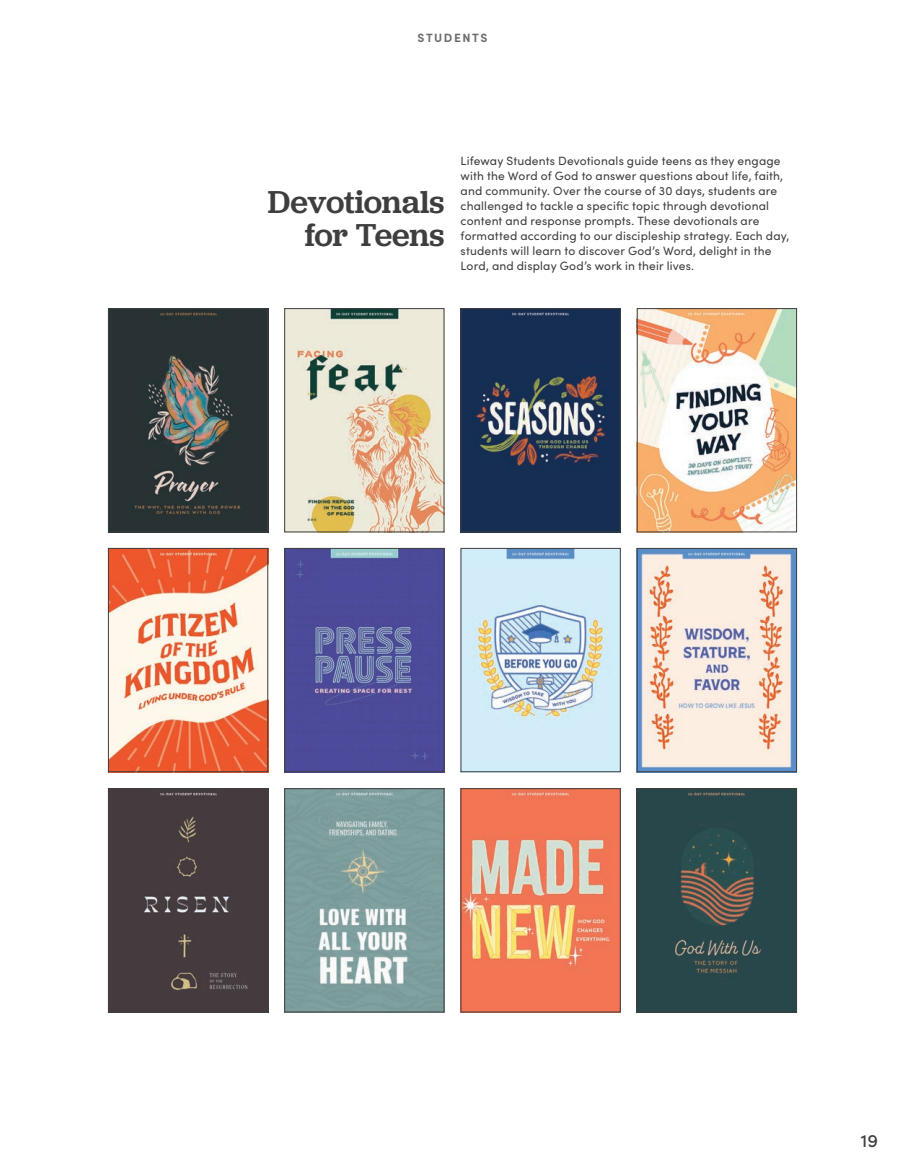
<style>
.page{position:relative;width:905px;height:1175px;background:#fff}
.page>*{position:absolute;margin:0;border:0;box-sizing:border-box;transform-origin:0 0}
.t1{font:500 33px/33px "Jubilat";letter-spacing:-.01em;color:#3e3e3f;text-align:right}
.t2{font:500 18px "Sofia Pro";color:#3e3e3f}
.t3{font:12px/15px "Sofia Pro";letter-spacing:.015em;color:#3e3e3f}
.t4{font:700 12px "Sofia Pro";letter-spacing:.125em;color:#6c6d70}
</style>
<div class="page">
<img style="left:462px;top:310px;width:156px;height:220px">
<div style="left:460px;top:308px;width:160px;height:224px;border:1px solid #3e3e3f"></div>
<img style="left:110px;top:310px;width:156px;height:220px">
<div style="left:108px;top:308px;width:160px;height:224px;border:1px solid #3e3e3f"></div>
<div style="left:110px;top:790px;width:156px;height:220px;background:#453b3f"></div>
<div style="left:108px;top:788px;width:160px;height:224px;border:1px solid #3e3e3f"></div>
<img style="left:286px;top:550px;width:156px;height:220px">
<div style="left:284px;top:548px;width:160px;height:224px;border:1px solid #3e3e3f"></div>
<img style="left:110px;top:550px;width:156px;height:220px">
<div style="left:108px;top:548px;width:160px;height:224px;border:1px solid #3e3e3f"></div>
<img style="left:639px;top:310px;width:156px;height:220px">
<div style="left:637px;top:308px;width:160px;height:224px;border:1px solid #3e3e3f"></div>
<img style="left:286px;top:310px;width:156px;height:220px">
<div style="left:284px;top:308px;width:160px;height:224px;border:1px solid #3e3e3f"></div>
<img style="left:639px;top:790px;width:155px;height:220px">
<div style="left:637px;top:788px;width:159px;height:224px;border:1px solid #3e3e3f"></div>
<img style="left:462px;top:550px;width:156px;height:220px">
<div style="left:460px;top:548px;width:160px;height:224px;border:1px solid #3e3e3f"></div>
<img style="left:639px;top:550px;width:156px;height:220px">
<div style="left:637px;top:548px;width:160px;height:224px;border:1px solid #3e3e3f"></div>
<img style="left:286px;top:790px;width:156px;height:220px">
<div style="left:284px;top:788px;width:160px;height:224px;border:1px solid #3e3e3f"></div>
<img style="left:462px;top:790px;width:156px;height:220px">
<p class="t4" style="left:417px;top:29px;width:71px">STUDENTS</p>
<h1 class="t1" style="left:268px;top:184px;width:178px">Devotionals for Teens</h1>
<p class="t3" style="left:460px;top:153px;width:330px">Lifeway Students Devotionals guide teens as they engage with the Word of God to answer questions about life, faith, and community. Over the course of 30 days, students are challenged to tackle a specific topic through devotional content and response prompts. These devotionals are formatted according to our discipleship strategy. Each day, students will learn to discover God’s Word, delight in the Lord, and display God’s work in their lives.</p>
<h2 class="t2" style="left:861px;top:1127px;width:18px">19</h2>
</div>
